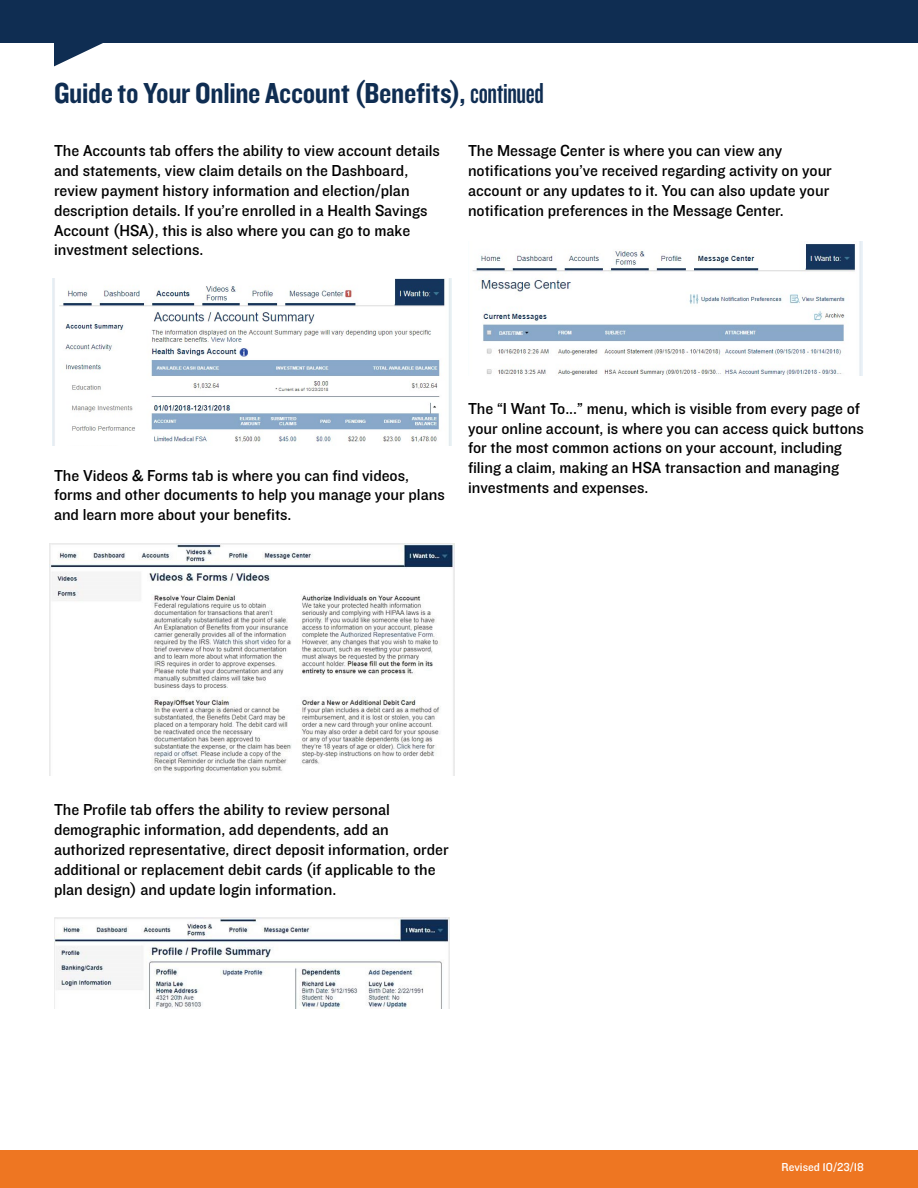
<style>
.page{position:relative;width:918px;height:1188px;background:#fff}
.page>*{position:absolute;margin:0;border:0;box-sizing:border-box;transform-origin:0 0}
.t1{font:30px "Knockout 50 Welterweight";letter-spacing:-.01em;color:#0f2d52}
.t2{font:16.5px/19.8px "Knockout 31 Junior Middlewt";color:#000}
.t3{font:12px "Knockout 31 Junior Middlewt";color:#fff}
.s1{font-family:"Knockout 48 Featherweight"}
</style>
<div class="page">
<div style="left:0;top:0;width:918px;height:43px;background:#0f2d52"></div>
<div style="left:0;top:1150px;width:918px;height:38px;background:#ee7622"></div>
<svg style="left:54px;top:43px;width:49px;height:23px"></svg>
<img style="left:53px;top:279px;width:398px;height:167px">
<img style="left:50px;top:543px;width:404px;height:233px">
<img style="left:54px;top:918px;width:396px;height:90px">
<img style="left:472px;top:242px;width:390px;height:134px">
<h1 class="t1" style="left:54px;top:74px;width:491px">Guide to Your Online Account (Benefits), <span class="s1">continued</span></h1>
<p class="t2" style="left:54px;top:140px;width:387px">The Accounts tab offers the ability to view account details and statements, view claim details on the Dashboard, review payment history information and election/plan description details. If you’re enrolled in a Health Savings Account (HSA), this is also where you can go to make investment selections.</p>
<p class="t2" style="left:468px;top:140px;width:365px">The Message Center is where you can view any notifications you’ve received regarding activity on your account or any updates to it. You can also update your notification preferences in the Message Center.</p>
<p class="t2" style="left:54px;top:464px;width:392px">The Videos &amp; Forms tab is where you can find videos, forms and other documents to help you manage your plans and learn more about your benefits.</p>
<p class="t2" style="left:468px;top:398px;width:397px">The “I Want To...” menu, which is visible from every page of your online account, is where you can access quick buttons for the most common actions on your account, including filing a claim, making an HSA transaction and managing investments and expenses.</p>
<p class="t2" style="left:54px;top:799px;width:396px">The Profile tab offers the ability to review personal demographic information, add dependents, add an authorized representative, direct deposit information, order additional or replacement debit cards (if applicable to the plan design) and update login information.</p>
<p class="t3" style="left:782px;top:1158px;width:84px">Revised 10/23/18</p>
</div>
